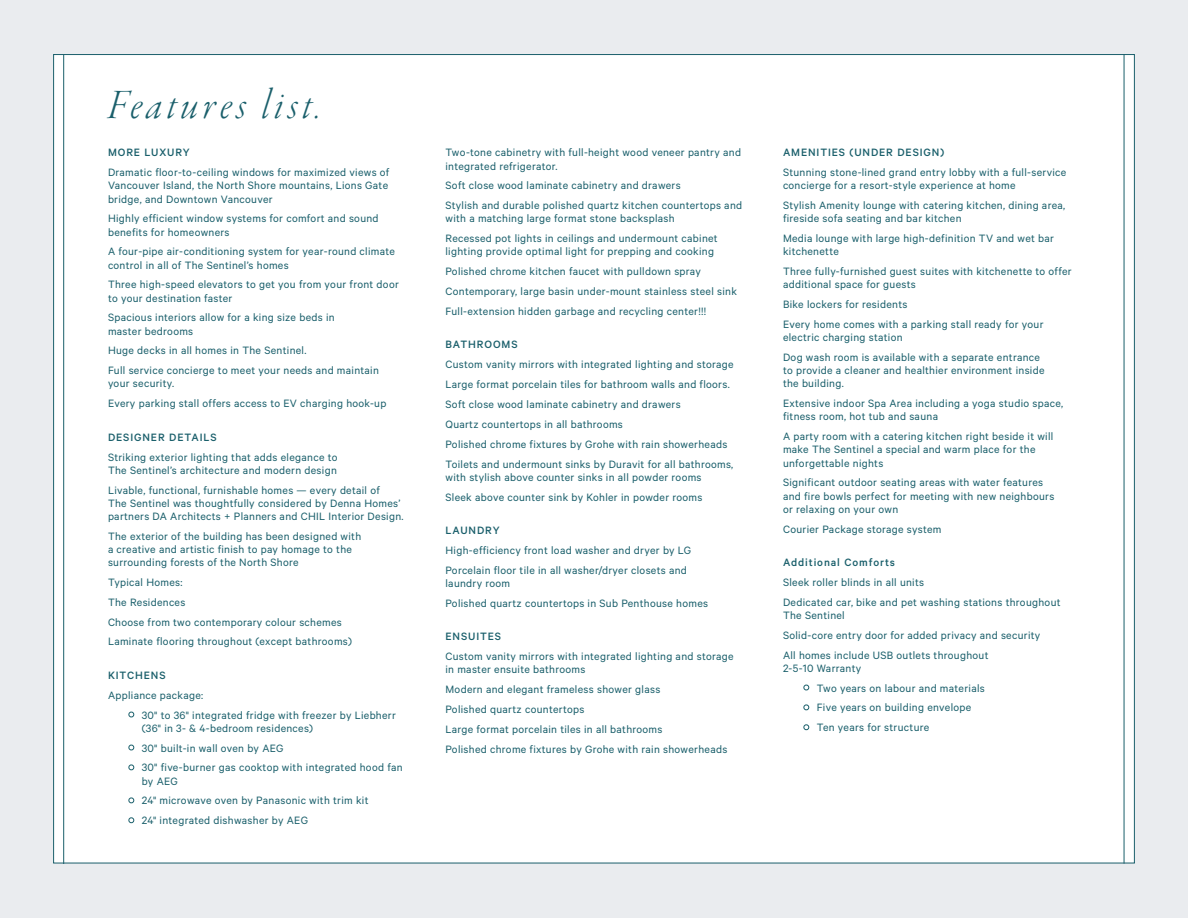
<style>
.page{position:relative;width:1188px;height:918px;background:#eaecef}
.page>*{position:absolute;margin:0;border:0;box-sizing:border-box;transform-origin:0 0}
.t1{font:44.1px "Garamond Premr Pro Lt It Disp";letter-spacing:.1em;color:#1a5f6b}
.Features_Body{font:12px/13.2px "Calibre";letter-spacing:.025em;color:#1a5f6b}
.Features_Head{font:500 12px "Calibre";letter-spacing:.075em;color:#1a5f6b}
.Features_Subhead{font:12px "Calibre";letter-spacing:.025em;color:#1a5f6b}
.s1{font-size:18px}
</style>
<div class="page">
<div style="left:53px;top:54px;width:1082px;height:809px;background:#fff;border:1px solid #1a5f6b"></div>
<hr style="left:1124px;top:54px;width:1px;height:810px;background:#1a5f6b">
<hr style="left:63px;top:54px;width:1px;height:810px;background:#1a5f6b">
<p class="t1" style="left:108px;top:81px;width:215px">Features list.</p>
<p class="Features_Head" style="left:108px;top:146px;width:83px">MORE LUXURY</p>
<p class="Features_Body" style="left:108px;top:166px;width:283px;text-align:justify">Dramatic floor-to-ceiling windows for maximized views of Vancouver Island, the North Shore mountains, Lions Gate bridge, and Downtown Vancouver</p>
<p class="Features_Body" style="left:108px;top:212px;width:272px">Highly efficient window systems for comfort and sound benefits for homeowners</p>
<p class="Features_Body" style="left:108px;top:245px;width:289px">A four-pipe air-conditioning system for year-round climate control in all of The Sentinel’s homes</p>
<p class="Features_Body" style="left:108px;top:278px;width:292px">Three high-speed elevators to get you from your front door to your destination faster</p>
<p class="Features_Body" style="left:108px;top:311px;width:228px">Spacious interiors allow for a king size beds in master bedrooms</p>
<p class="Features_Body" style="left:108px;top:344px;width:200px">Huge decks in all homes in The Sentinel.</p>
<p class="Features_Body" style="left:108px;top:364px;width:272px">Full service concierge to meet your needs and maintain your security.</p>
<p class="Features_Body" style="left:108px;top:397px;width:280px">Every parking stall offers access to EV charging hook-up</p>
<p class="Features_Head" style="left:108px;top:430px;width:110px">DESIGNER DETAILS</p>
<p class="Features_Body" style="left:108px;top:450px;width:231px">Striking exterior lighting that adds elegance to<br>The Sentinel’s architecture and modern design</p>
<p class="Features_Body" style="left:108px;top:483px;width:297px">Livable, functional, furnishable homes — every detail of<br>The Sentinel was thoughtfully considered by Denna Homes’ partners DA Architects + Planners and CHIL Interior Design.</p>
<p class="Features_Body" style="left:108px;top:529px;width:255px">The exterior of the building has been designed with a creative and artistic finish to pay homage to the surrounding forests of the North Shore</p>
<p class="Features_Body" style="left:108px;top:575px;width:76px">Typical Homes:</p>
<p class="Features_Body" style="left:108px;top:595px;width:79px">The Residences</p>
<p class="Features_Body" style="left:108px;top:615px;width:235px">Choose from two contemporary colour schemes</p>
<p class="Features_Body" style="left:108px;top:635px;width:245px">Laminate flooring throughout (except bathrooms)</p>
<p class="Features_Head" style="left:108px;top:668px;width:59px">KITCHENS</p>
<p class="Features_Subhead" style="left:108px;top:688px;width:97px">Appliance package:</p>
<p class="Features_Body" style="left:142px;top:708px;width:256px;text-indent:-14px"><span class="s1">•</span> 30" to 36" integrated fridge with freezer by Liebherr (36" in 3- &amp; 4-bedroom residences)</p>
<p class="Features_Body" style="left:128px;top:741px;width:157px"><span class="s1">•</span> 30" built-in wall oven by AEG</p>
<p class="Features_Body" style="left:142px;top:761px;width:262px;text-indent:-14px"><span class="s1">•</span> 30" five-burner gas cooktop with integrated hood fan by AEG</p>
<p class="Features_Body" style="left:128px;top:794px;width:242px"><span class="s1">•</span> 24" microwave oven by Panasonic with trim kit</p>
<p class="Features_Body" style="left:128px;top:814px;width:181px"><span class="s1">•</span> 24" integrated dishwasher by AEG</p>
<p class="Features_Body" style="left:446px;top:146px;width:297px">Two-tone cabinetry with full-height wood veneer pantry and integrated refrigerator.</p>
<p class="Features_Body" style="left:446px;top:179px;width:237px">Soft close wood laminate cabinetry and drawers</p>
<p class="Features_Body" style="left:446px;top:199px;width:298px">Stylish and durable polished quartz kitchen countertops and with a matching large format stone backsplash</p>
<p class="Features_Body" style="left:446px;top:232px;width:274px">Recessed pot lights in ceilings and undermount cabinet lighting provide optimal light for prepping and cooking</p>
<p class="Features_Body" style="left:446px;top:265px;width:257px">Polished chrome kitchen faucet with pulldown spray</p>
<p class="Features_Body" style="left:446px;top:284px;width:293px">Contemporary, large basin under-mount stainless steel sink</p>
<p class="Features_Body" style="left:446px;top:304px;width:262px">Full-extension hidden garbage and recycling center!!!</p>
<p class="Features_Head" style="left:446px;top:338px;width:74px">BATHROOMS</p>
<p class="Features_Body" style="left:446px;top:358px;width:290px">Custom vanity mirrors with integrated lighting and storage</p>
<p class="Features_Body" style="left:446px;top:377px;width:286px">Large format porcelain tiles for bathroom walls and floors.</p>
<p class="Features_Body" style="left:446px;top:397px;width:237px">Soft close wood laminate cabinetry and drawers</p>
<p class="Features_Body" style="left:446px;top:417px;width:179px">Quartz countertops in all bathrooms</p>
<p class="Features_Body" style="left:446px;top:437px;width:283px">Polished chrome fixtures by Grohe with rain showerheads</p>
<p class="Features_Body" style="left:446px;top:457px;width:289px">Toilets and undermount sinks by Duravit for all bathrooms, with stylish above counter sinks in all powder rooms</p>
<p class="Features_Body" style="left:446px;top:490px;width:258px">Sleek above counter sink by Kohler in powder rooms</p>
<p class="Features_Head" style="left:446px;top:523px;width:56px">LAUNDRY</p>
<p class="Features_Body" style="left:446px;top:543px;width:247px">High-efficiency front load washer and dryer by LG</p>
<p class="Features_Body" style="left:446px;top:563px;width:243px">Porcelain floor tile in all washer/dryer closets and laundry room</p>
<p class="Features_Body" style="left:446px;top:596px;width:264px">Polished quartz countertops in Sub Penthouse homes</p>
<p class="Features_Head" style="left:446px;top:630px;width:57px">ENSUITES</p>
<p class="Features_Body" style="left:446px;top:649px;width:290px">Custom vanity mirrors with integrated lighting and storage in master ensuite bathrooms</p>
<p class="Features_Body" style="left:446px;top:682px;width:216px">Modern and elegant frameless shower glass</p>
<p class="Features_Body" style="left:446px;top:702px;width:140px">Polished quartz countertops</p>
<p class="Features_Body" style="left:446px;top:722px;width:219px">Large format porcelain tiles in all bathrooms</p>
<p class="Features_Body" style="left:446px;top:742px;width:283px">Polished chrome fixtures by Grohe with rain showerheads</p>
<p class="Features_Head" style="left:783px;top:146px;width:163px">AMENITIES (UNDER DESIGN)</p>
<p class="Features_Body" style="left:783px;top:166px;width:285px">Stunning stone-lined grand entry lobby with a full-service concierge for a resort-style experience at home</p>
<p class="Features_Body" style="left:783px;top:199px;width:284px">Stylish Amenity lounge with catering kitchen, dining area, fireside sofa seating and bar kitchen</p>
<p class="Features_Body" style="left:783px;top:232px;width:273px">Media lounge with large high-definition TV and wet bar kitchenette</p>
<p class="Features_Body" style="left:783px;top:265px;width:290px">Three fully-furnished guest suites with kitchenette to offer additional space for guests</p>
<p class="Features_Body" style="left:783px;top:298px;width:126px">Bike lockers for residents</p>
<p class="Features_Body" style="left:783px;top:317px;width:262px">Every home comes with a parking stall ready for your electric charging station</p>
<p class="Features_Body" style="left:783px;top:350px;width:263px">Dog wash room is available with a separate entrance to provide a cleaner and healthier environment inside the building.</p>
<p class="Features_Body" style="left:783px;top:397px;width:282px">Extensive indoor Spa Area including a yoga studio space, fitness room, hot tub and sauna</p>
<p class="Features_Body" style="left:783px;top:430px;width:272px">A party room with a catering kitchen right beside it will make The Sentinel a special and warm place for the unforgettable nights</p>
<p class="Features_Body" style="left:783px;top:476px;width:273px">Significant outdoor seating areas with water features and fire bowls perfect for meeting with new neighbours or relaxing on your own</p>
<p class="Features_Body" style="left:783px;top:522px;width:160px">Courier Package storage system</p>
<p class="Features_Head" style="left:783px;top:555px;width:114px">Additional Comforts</p>
<p class="Features_Body" style="left:783px;top:575px;width:143px">Sleek roller blinds in all units</p>
<p class="Features_Body" style="left:783px;top:595px;width:279px">Dedicated car, bike and pet washing stations throughout<br>The Sentinel</p>
<p class="Features_Body" style="left:783px;top:628px;width:259px">Solid-core entry door for added privacy and security</p>
<p class="Features_Body" style="left:783px;top:648px;width:207px">All homes include USB outlets throughout</p>
<p class="Features_Subhead" style="left:783px;top:661px;width:80px">2-5-10 Warranty</p>
<p class="Features_Body" style="left:803px;top:681px;width:183px"><span class="s1">•</span> Two years on labour and materials</p>
<p class="Features_Body" style="left:803px;top:701px;width:170px"><span class="s1">•</span> Five years on building envelope</p>
<p class="Features_Body" style="left:803px;top:721px;width:128px"><span class="s1">•</span> Ten years for structure</p>
</div>
